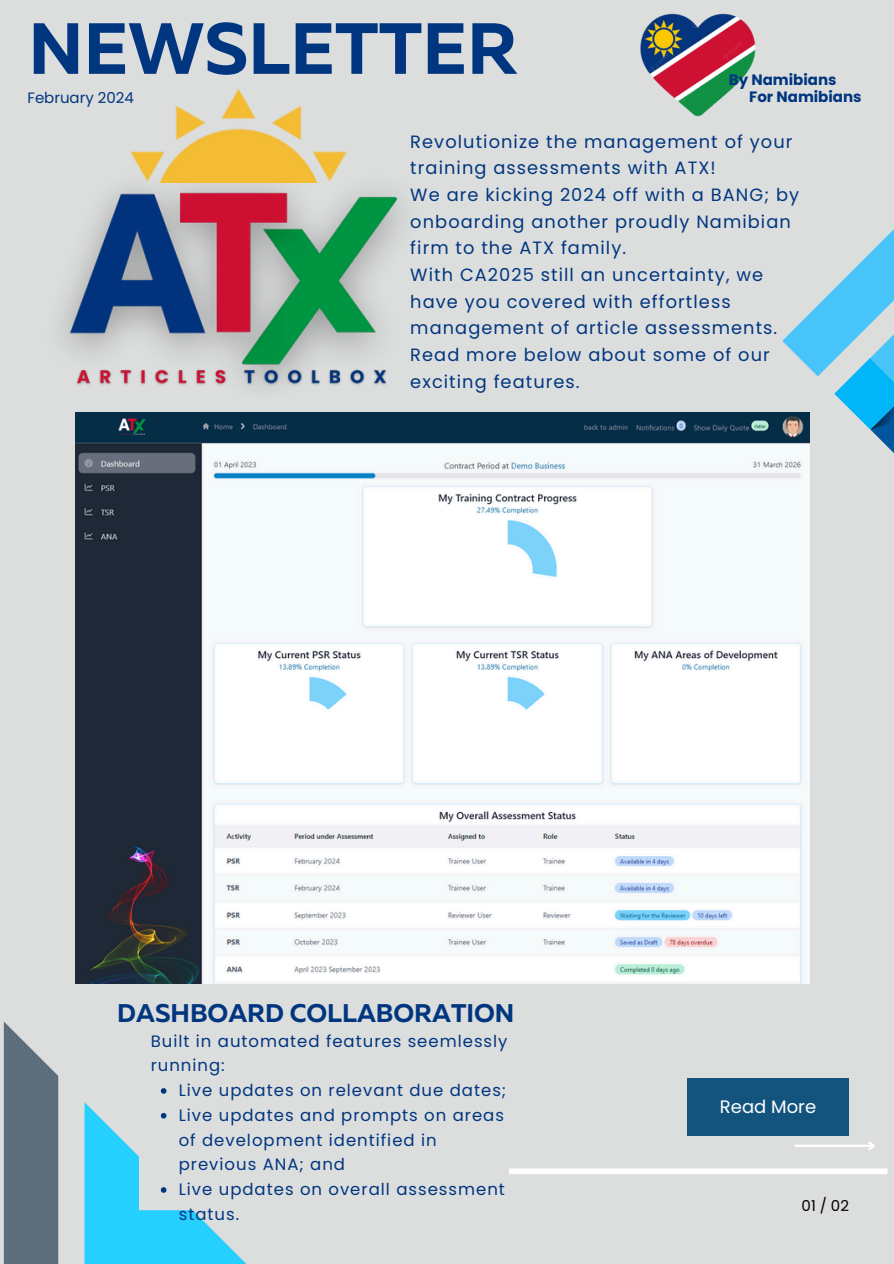
<style>
.page{position:relative;width:894px;height:1264px;background:#fff}
.page>*{position:absolute;margin:0;border:0;box-sizing:border-box;transform-origin:0 0}
.t1{font:700 72.15px "Muller";color:#00367f}
.t2{font:700 25.5px "Muller";color:#00367f}
.t3{font:18px "Poppins";color:#fff}
.t4{font:17.85px/26.7px "Poppins";letter-spacing:.06em;color:#00367f}
.t5{font:16.5px/24.8px "Poppins";letter-spacing:.06em;color:#00367f}
.t6{font:700 15px "Poppins";color:#00367f}
.t7{font:15px "Poppins";color:#00367f}
.t8{font:15px "Poppins";color:#000}
</style>
<div class="page">
<div style="left:0;top:0;width:893px;height:1263px;background:#dcdddd"></div>
<img style="left:62px;top:182px;width:339px;height:205px">
<div style="left:509px;top:1168px;width:378px;height:6px;background:#fff"></div>
<div style="left:687px;top:1078px;width:161px;height:58px;background:#13547e"></div>
<hr style="left:794px;top:1144px;width:79px;height:2px;background:#fff">
<svg style="left:866px;top:1141px;width:9px;height:9px"></svg>
<img style="left:640px;top:13px;width:116px;height:103px">
<img style="left:130px;top:90px;width:217px;height:92px">
<img style="left:76px;top:413px;width:733px;height:570px">
<svg style="left:782px;top:230px;width:111px;height:226px"></svg>
<svg style="left:4px;top:1022px;width:54px;height:241px;background:#697885"></svg>
<svg style="left:161px;top:1088px;width:5px;height:5px"></svg>
<svg style="left:84px;top:1102px;width:162px;height:161px"></svg>
<p class="t1" style="left:28px;top:18px;width:491px">NEWSLETTER</p>
<p class="t7" style="left:27px;top:87px;width:108px">February 2024</p>
<p class="t6" style="left:728px;top:69px;width:109px">By Namibians</p>
<p class="t6" style="left:749px;top:87px;width:114px">For Namibians</p>
<p class="t4" style="left:410px;top:128px;width:390px">Revolutionize the management of your training assessments with ATX!<br>We are kicking 2024 off with a BANG; by onboarding another proudly Namibian firm to the ATX family.<br>With CA2025 still an uncertainty, we have you covered with effortless management of article assessments.<br>Read more below about some of our exciting features.</p>
<p class="t2" style="left:117px;top:1002px;width:398px">DASHBOARD COLLABORATION</p>
<h3 class="t5" style="left:151px;top:1028px;width:358px">Built in automated features seemlessly running:</h3>
<p class="t5" style="left:179px;top:1077px;width:329px">Live updates on relevant due dates;</p>
<p class="t5" style="left:179px;top:1102px;width:326px">Live updates and prompts on areas of development identified in previous ANA; and</p>
<h2 class="t5" style="left:179px;top:1176px;width:327px">Live updates on overall assessment status.</h2>
<p class="t3" style="left:719px;top:1094px;width:98px">Read More</p>
<h3 class="t8" style="left:801px;top:1195px;width:49px">01 / 02</h3>
</div>
